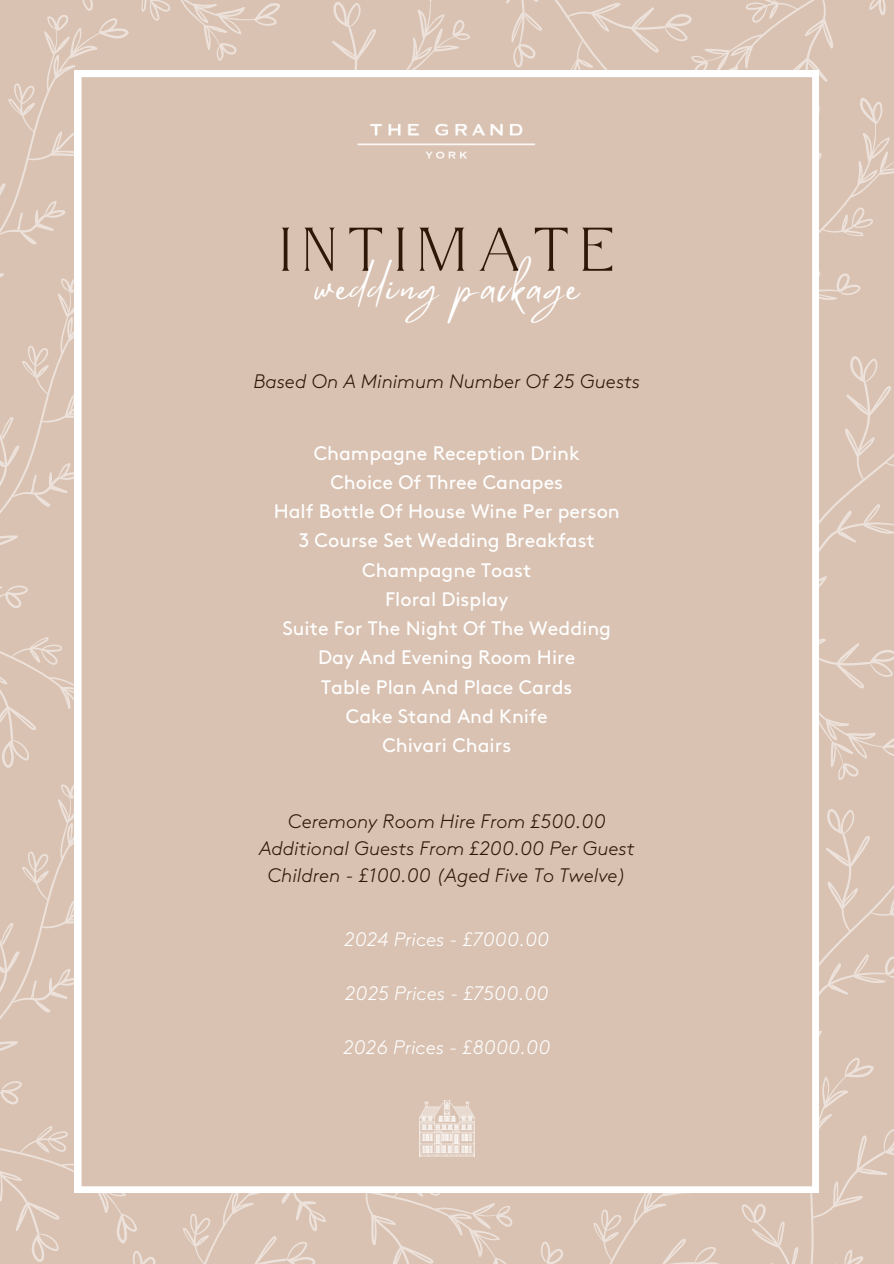
<style>
.page{position:relative;width:894px;height:1264px;background:#fff}
.page>*{position:absolute;margin:0;border:0;box-sizing:border-box;transform-origin:0 0}
.t1{font:61.5px "Atteron";letter-spacing:.195em;color:#2f1707}
.t2{font:38.7px "Mistrully";letter-spacing:.08em;color:#fff}
.t3{font:19.5px "Brown Std";color:#fff}
.t4{font:italic 300 19.5px "Brown";color:#2f1707}
.t5{font:italic 300 19.5px "Brown";color:#fff}
</style>
<div class="page">
<svg style="left:0;top:652px;width:74px;height:104px;fill:#d9c2b2"></svg>
<svg style="left:0;top:756px;width:74px;height:133px;fill:#d9c2b2"></svg>
<svg style="left:819px;top:708px;width:74px;height:39px;fill:#d9c2b2"></svg>
<svg style="left:819px;top:747px;width:74px;height:173px;fill:#d9c2b2"></svg>
<svg style="left:181px;top:0;width:15px;height:70px"></svg>
<svg style="left:196px;top:0;width:201px;height:70px;fill:#d9c2b2"></svg>
<svg style="left:746px;top:0;width:147px;height:64px"></svg>
<svg style="left:397px;top:0;width:349px;height:70px;fill:#d9c2b2"></svg>
<svg style="left:438px;top:0;width:135px;height:70px"></svg>
<svg style="left:819px;top:428px;width:74px;height:36px;fill:#d9c2b2"></svg>
<svg style="left:819px;top:464px;width:74px;height:244px"></svg>
<svg style="left:643px;top:64px;width:250px;height:364px;fill:#d9c2b2"></svg>
<svg style="left:818px;top:238px;width:46px;height:140px"></svg>
<svg style="left:771px;top:920px;width:122px;height:343px"></svg>
<svg style="left:539px;top:1193px;width:232px;height:70px;fill:#d9c2b2"></svg>
<svg style="left:539px;top:1235px;width:66px;height:28px"></svg>
<svg style="left:402px;top:1193px;width:137px;height:70px;fill:#d9c2b2"></svg>
<svg style="left:0;top:889px;width:402px;height:374px"></svg>
<svg style="left:0;top:352px;width:74px;height:31px;fill:#d9c2b2"></svg>
<svg style="left:0;top:383px;width:74px;height:269px"></svg>
<svg style="left:0;top:0;width:181px;height:352px;fill:#d9c2b2"></svg>
<svg style="left:0;top:121px;width:68px;height:137px"></svg>
<div style="left:75px;top:70px;width:743px;height:1122px;background:#d9c2b2"></div>
<img style="left:355px;top:119px;width:182px;height:43px">
<img style="left:419px;top:1100px;width:55px;height:56px">
<p class="t1" style="left:280px;top:213px;width:334px">INTIMATE</p>
<p class="t2" style="left:315px;top:256px;width:265px">wedding package</p>
<p class="t4" style="left:253px;top:374px;width:388px">Based On A Minimum Number Of 25 Guests</p>
<p class="t3" style="left:313px;top:445px;width:268px">Champagne Reception Drink</p>
<p class="t3" style="left:330px;top:474px;width:234px">Choice Of Three Canapes</p>
<p class="t3" style="left:273px;top:503px;width:347px">Half Bottle Of House Wine Per person</p>
<p class="t3" style="left:299px;top:532px;width:297px">3 Course Set Wedding Breakfast</p>
<p class="t3" style="left:362px;top:562px;width:171px">Champagne Toast</p>
<p class="t3" style="left:385px;top:591px;width:124px">Floral Display</p>
<p class="t3" style="left:282px;top:620px;width:330px">Suite For The Night Of The Wedding</p>
<p class="t3" style="left:318px;top:649px;width:258px">Day And Evening Room Hire</p>
<p class="t3" style="left:321px;top:679px;width:252px">Table Plan And Place Cards</p>
<p class="t3" style="left:346px;top:708px;width:203px">Cake Stand And Knife</p>
<p class="t3" style="left:382px;top:737px;width:130px">Chivari Chairs</p>
<p class="t4" style="left:288px;top:813px;width:319px">Ceremony Room Hire From £500.00</p>
<p class="t4" style="left:259px;top:840px;width:377px">Additional Guests From £200.00 Per Guest</p>
<p class="t4" style="left:267px;top:867px;width:360px">Children - £100.00 (Aged Five To Twelve)</p>
<h1 class="t5" style="left:344px;top:931px;width:206px">2024 Prices - £7000.00</h1>
<h2 class="t5" style="left:345px;top:985px;width:205px">2025 Prices - £7500.00</h2>
<p class="t5" style="left:343px;top:1039px;width:209px">2026 Prices - £8000.00</p>
</div>
